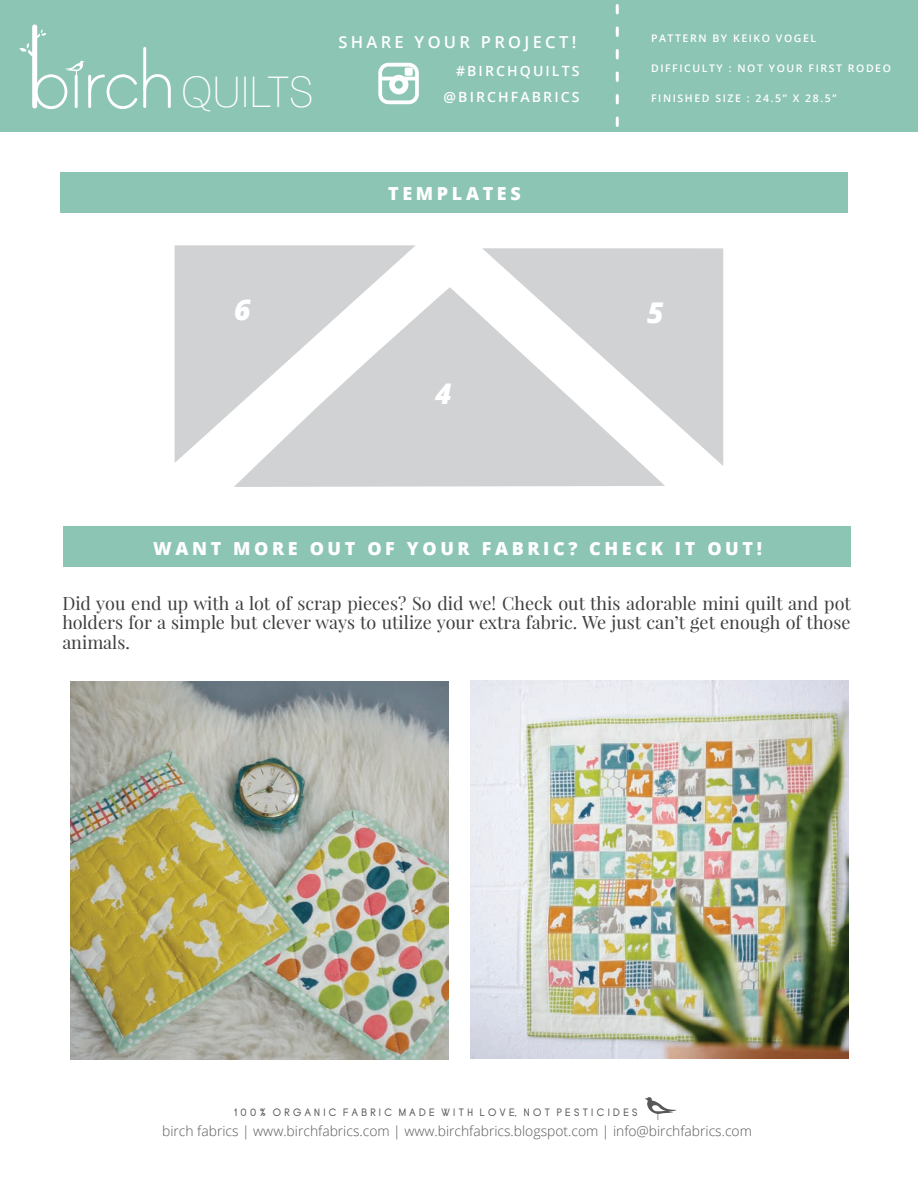
<style>
.page{position:relative;width:918px;height:1188px;background:#fff}
.page>*{position:absolute;margin:0;border:0;box-sizing:border-box;transform-origin:0 0}
.t1{font:condensed 42.3px "Lane";color:#fff}
.t2{font:italic 800 28.5px "Open Sans";color:#fff}
.t3{font:18px/19.5px "Playfair Display";color:#3e3e3f;text-align:justify}
.t4{font:800 18px "Open Sans";letter-spacing:.2em;color:#fff}
.t5{font:600 16.5px "Open Sans";letter-spacing:.2em;color:#fff}
.t6{font:600 14.1px/25.5px "Open Sans";letter-spacing:.15em;color:#fff;text-align:right}
.t7{font:300 13.8px "Open Sans";color:#57585a}
.t8{font:600 10.5px "Open Sans";letter-spacing:.15em;color:#fff}
.t9{font:10.5px "Typo Grotesk";color:#57585a}
</style>
<div class="page">
<div style="left:0;top:0;width:918px;height:132px;background:#8dc5b5"></div>
<div style="left:32px;top:24px;width:5px;height:84px;background:#fff;border-radius:3px"></div>
<svg style="left:19px;top:29px;width:152px;height:80px"></svg>
<svg style="left:616px;top:5px;width:3px;height:122px"></svg>
<svg style="left:378px;top:63px;width:41px;height:41px"></svg>
<div style="left:405px;top:68px;width:8px;height:8px;background:#fff;border-radius:2px"></div>
<svg style="left:645px;top:1097px;width:32px;height:23px"></svg>
<div style="left:60px;top:172px;width:788px;height:41px;background:#8dc5b5"></div>
<div style="left:63px;top:526px;width:788px;height:41px;background:#8dc5b5"></div>
<svg style="left:175px;top:245px;width:241px;height:218px;background:#d6d7d9"></svg>
<svg style="left:234px;top:287px;width:431px;height:200px;fill:#d1d2d4"></svg>
<svg style="left:482px;top:248px;width:241px;height:218px;fill:#d1d2d4"></svg>
<img style="left:471px;top:680px;width:378px;height:378px">
<img style="left:71px;top:681px;width:378px;height:378px">
<h1 class="t1" style="left:181px;top:67px;width:134px">QUILTS</h1>
<p class="t5" style="left:338px;top:31px;width:239px">SHARE YOUR PROJECT!</p>
<p class="t6" style="left:444px;top:58px;width:137px">#BIRCHQUILTS @BIRCHFABRICS</p>
<p class="t4" style="left:388px;top:179px;width:134px">TEMPLATES</p>
<h2 class="t2" style="left:234px;top:287px;width:18px">6</h2>
<h2 class="t2" style="left:435px;top:372px;width:18px">4</h2>
<p class="t8" style="left:651px;top:31px;width:167px">PATTERN BY KEIKO VOGEL</p>
<p class="t8" style="left:651px;top:61px;width:241px">DIFFICULTY : NOT YOUR FIRST RODEO</p>
<p class="t8" style="left:651px;top:91px;width:187px">FINISHED SIZE : 24.5” X 28.5”</p>
<h2 class="t2" style="left:647px;top:290px;width:18px">5</h2>
<p class="t4" style="left:153px;top:535px;width:610px">WANT MORE OUT OF YOUR FABRIC? CHECK IT OUT!</p>
<p class="t3" style="left:62px;top:593px;width:790px">Did you end up with a lot of scrap pieces? So did we! Check out this adorable mini quilt and pot holders for a simple but clever ways to utilize your extra fabric. We just can’t get enough of those animals.</p>
<p class="t9" style="left:234px;top:1107px;width:405px">1 0 0 % O R G A N I C F A B R I C M A D E W I T H L O V E, N O T P E S T I C I D E S</p>
<p class="t7" style="left:162px;top:1122px;width:591px">birch fabrics | www.birchfabrics.com | www.birchfabrics.blogspot.com | info@birchfabrics.com</p>
</div>
